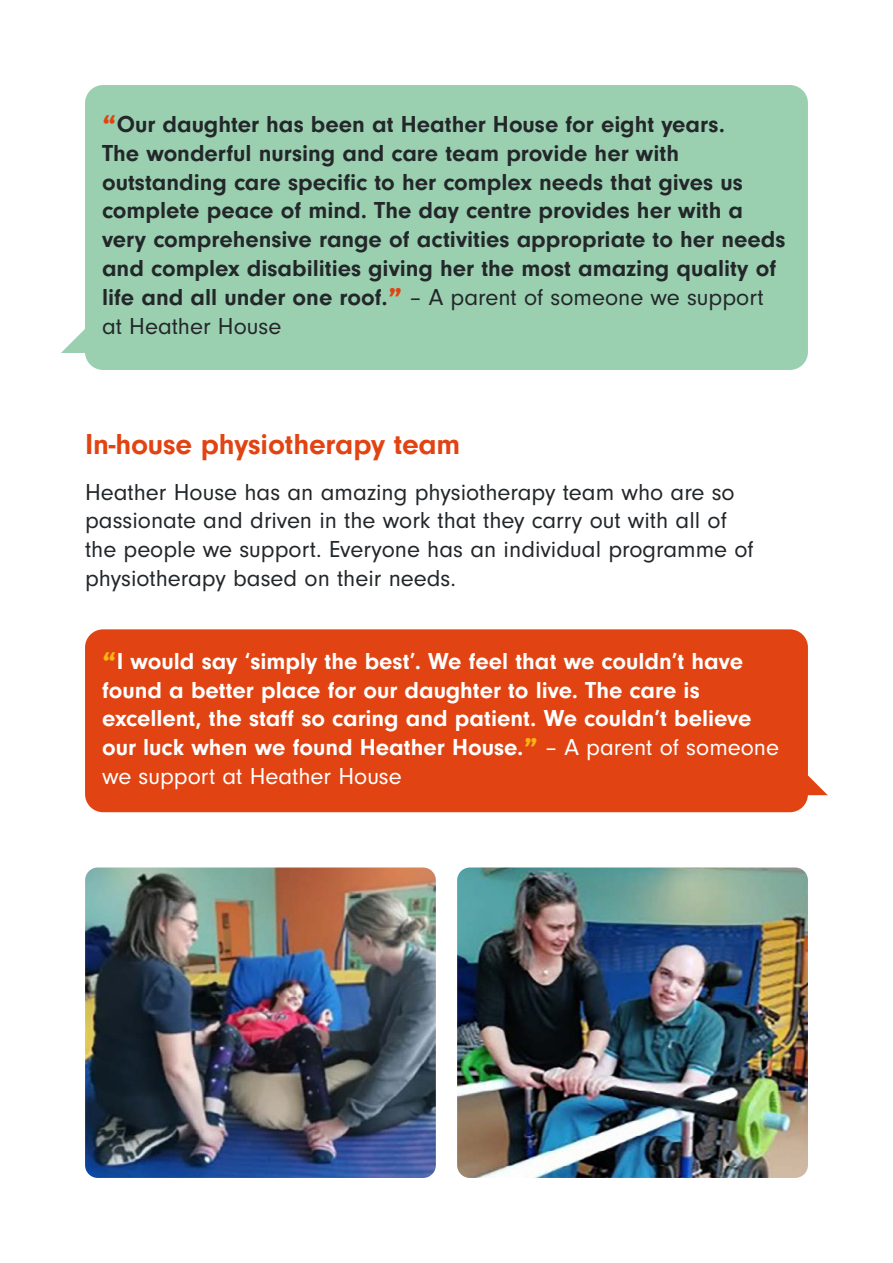
<style>
.page{position:relative;width:893px;height:1263px;background:#fff}
.page>*{position:absolute;margin:0;border:0;box-sizing:border-box;transform-origin:0 0}
.t1{font:700 30px "Neuzeit Gro";letter-spacing:-.005em;color:#e14412}
.body{font:700 24px/28.8px "Neuzeit Gro";color:#23272a}
.body-2{font:700 24px/28.8px "Neuzeit Gro";color:#fff}
.body-3{font:24px/28.8px "Neuzeit Gro";color:#23272a}
.s1{font-family:"Stolzl";color:#e14412}
.s2{font-weight:400}
.s3{font-family:"Stolzl";color:#fab513}
</style>
<div class="page">
<div style="left:85px;top:629px;width:723px;height:183px;background:#e14412;border-radius:18px"></div>
<svg style="left:807px;top:768px;width:21px;height:27px"></svg>
<div style="left:85px;top:85px;width:723px;height:285px;background:#9acfb0;border-radius:18px"></div>
<svg style="left:61px;top:329px;width:24px;height:24px"></svg>
<img style="left:457px;top:867px;width:351px;height:311px">
<img style="left:85px;top:867px;width:351px;height:311px">
<p class="body" style="left:102px;top:110px;width:685px"><span class="s1">“</span>Our daughter has been at Heather House for eight years.<br>The wonderful nursing and care team provide her with outstanding care specific to her complex needs that gives us complete peace of mind. The day centre provides her with a very comprehensive range of activities appropriate to her needs and complex disabilities giving her the most amazing quality of life and all under one roof.<span class="s1">”</span> <span class="s2">– A parent of someone we support at Heather House</span></p>
<h3 class="t1" style="left:85px;top:427px;width:377px">In-house physiotherapy team</h3>
<p class="body-3" style="left:85px;top:478px;width:670px">Heather House has an amazing physiotherapy team who are so passionate and driven in the work that they carry out with all of the people we support. Everyone has an individual programme of physiotherapy based on their needs.</p>
<p class="body-2" style="left:102px;top:647px;width:678px"><span class="s3">“</span>I would say ‘simply the best’. We feel that we couldn’t have found a better place for our daughter to live. The care is excellent, the staff so caring and patient. We couldn’t believe our luck when we found Heather House.<span class="s3">”</span> <span class="s2">– A parent of someone we support at Heather House</span></p>
</div>
